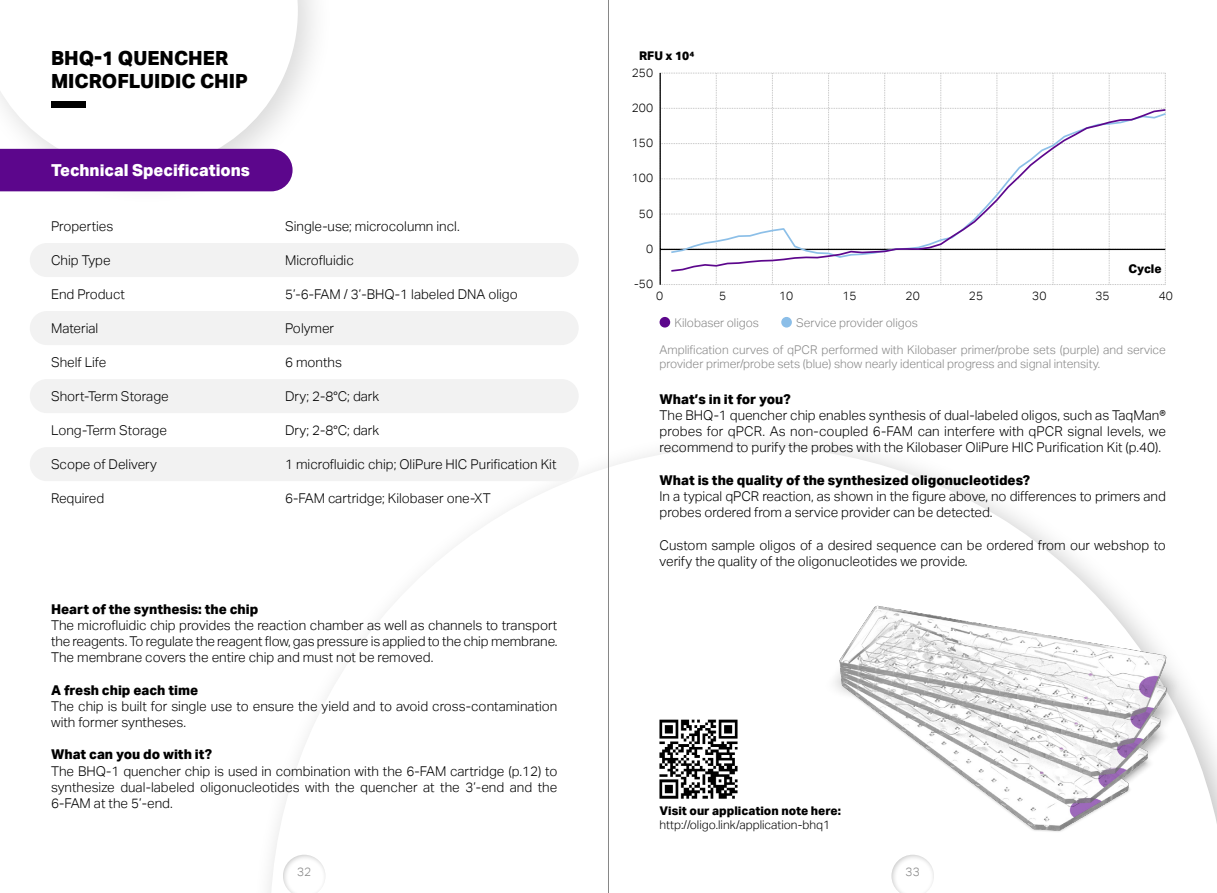
<style>
.page{position:relative;width:1217px;height:893px;background:#fff}
.page>*{position:absolute;margin:0;border:0;box-sizing:border-box;transform-origin:0 0}
.t1{font:800 19.5px/23.4px "Aktiv Grotesk";color:#000}
.t2{font:800 16.5px "Aktiv Grotesk";color:#fff}
.t3{font:300 13.5px/16.2px "Aktiv Grotesk";color:#000;text-align:justify}
.t4{font:800 13.5px "Aktiv Grotesk";color:#000}
.t5{font:300 12px/14.4px "Aktiv Grotesk";color:#878787}
.t6{font:300 12px "Aktiv Grotesk";color:#000}
.t7{font:800 12px "Aktiv Grotesk";color:#000}
</style>
<div class="page">
<svg style="left:275px;top:446px;width:791px;height:398px"></svg>
<div style="left:0;top:0;width:334px;height:206px;background:#000;opacity:.15"></div>
<svg style="left:0;top:0;width:298px;height:170px"></svg>
<div style="left:30px;top:243px;width:548px;height:34px;background:#f2f2f2;border-radius:17px"></div>
<div style="left:30px;top:311px;width:548px;height:34px;background:#f2f2f2;border-radius:17px"></div>
<div style="left:30px;top:379px;width:548px;height:34px;background:#f2f2f2;border-radius:17px"></div>
<div style="left:30px;top:447px;width:548px;height:34px;background:#f2f2f2;border-radius:17px"></div>
<img style="left:738px;top:552px;width:478px;height:292px">
<div style="left:0;top:149px;width:292px;height:42px;background:#5c068c"></div>
<div style="left:659px;top:317px;width:11px;height:11px;background:#5c068c;border-radius:50%"></div>
<div style="left:781px;top:317px;width:10px;height:11px;background:#8bbee8;border-radius:50%"></div>
<svg style="left:660px;top:73px;width:505px;height:212px"></svg>
<hr style="left:660px;top:249px;width:504px;height:1px;background:#000">
<hr style="left:659px;top:73px;width:1px;height:212px;background:#000">
<svg style="left:669px;top:108px;width:497px;height:165px"></svg>
<img style="left:648px;top:708px;width:100px;height:101px">
<div style="left:268px;top:844px;width:69px;height:49px;background:#000;opacity:.25"></div>
<div style="left:876px;top:844px;width:69px;height:49px;background:#000;opacity:.25"></div>
<div style="left:51px;top:101px;width:34px;height:6px;background:#000"></div>
<hr style="left:608px;top:0;width:1px;height:893px;background:#878787">
<h1 class="t1" style="left:51px;top:47px;width:198px">BHQ-1 QUENCHER<br>MICROFLUIDIC CHIP</h1>
<p class="t2" style="left:51px;top:161px;width:200px">Technical Specifications</p>
<p class="t3" style="left:51px;top:218px;width:64px">Properties</p>
<p class="t3" style="left:51px;top:252px;width:61px">Chip Type</p>
<p class="t3" style="left:51px;top:286px;width:75px">End Product</p>
<p class="t3" style="left:51px;top:320px;width:49px">Material</p>
<p class="t3" style="left:51px;top:354px;width:57px">Shelf Life</p>
<p class="t3" style="left:51px;top:388px;width:119px">Short-Term Storage</p>
<p class="t3" style="left:51px;top:422px;width:117px">Long-Term Storage</p>
<p class="t3" style="left:51px;top:456px;width:107px">Scope of Delivery</p>
<p class="t3" style="left:51px;top:490px;width:55px">Required</p>
<p class="t3" style="left:285px;top:218px;width:176px">Single-use; microcolumn incl.</p>
<p class="t3" style="left:285px;top:252px;width:70px">Microfluidic</p>
<p class="t3" style="left:285px;top:286px;width:234px">5’-6-FAM / 3’-BHQ-1 labeled DNA oligo</p>
<p class="t3" style="left:285px;top:320px;width:50px">Polymer</p>
<p class="t3" style="left:285px;top:354px;width:58px">6 months</p>
<p class="t3" style="left:285px;top:388px;width:95px">Dry; 2-8°C; dark</p>
<p class="t3" style="left:285px;top:422px;width:95px">Dry; 2-8°C; dark</p>
<p class="t3" style="left:285px;top:456px;width:273px">1 microfluidic chip; OliPure HIC Purification Kit</p>
<p class="t3" style="left:285px;top:490px;width:207px">6-FAM cartridge; Kilobaser one-XT</p>
<p class="t4" style="left:51px;top:601px;width:209px">Heart of the synthesis: the chip</p>
<p class="t3" style="left:51px;top:617px;width:507px">The microfluidic chip provides the reaction chamber as well as channels to transport the reagents. To regulate the reagent flow, gas pressure is applied to the chip membrane.<br>The membrane covers the entire chip and must not be removed.</p>
<p class="t4" style="left:51px;top:682px;width:148px">A fresh chip each time</p>
<p class="t3" style="left:51px;top:698px;width:507px">The chip is built for single use to ensure the yield and to avoid cross-contamination with former syntheses.</p>
<p class="t4" style="left:51px;top:747px;width:162px">What can you do with it?</p>
<p class="t3" style="left:51px;top:763px;width:507px">The BHQ-1 quencher chip is used in combination with the 6-FAM cartridge (p.12) to synthesize dual-labeled oligonucleotides with the quencher at the 3’-end and the 6-FAM at the 5’-end.</p>
<p class="t7" style="left:639px;top:48px;width:57px">RFU x 10⁴</p>
<p class="t6" style="left:631px;top:65px;width:23px">250</p>
<p class="t6" style="left:631px;top:101px;width:23px">200</p>
<p class="t6" style="left:631px;top:136px;width:23px">150</p>
<p class="t6" style="left:631px;top:171px;width:23px">100</p>
<p class="t6" style="left:638px;top:206px;width:16px">50</p>
<p class="t6" style="left:646px;top:242px;width:9px">0</p>
<p class="t6" style="left:634px;top:277px;width:20px">-50</p>
<p class="t7" style="left:1128px;top:262px;width:35px">Cycle</p>
<p class="t6" style="left:656px;top:289px;width:9px">0</p>
<p class="t6" style="left:719px;top:289px;width:9px">5</p>
<p class="t6" style="left:778px;top:289px;width:16px">10</p>
<p class="t6" style="left:842px;top:289px;width:16px">15</p>
<p class="t6" style="left:905px;top:289px;width:16px">20</p>
<p class="t6" style="left:1031px;top:289px;width:16px">30</p>
<p class="t6" style="left:968px;top:289px;width:16px">25</p>
<p class="t6" style="left:1095px;top:289px;width:16px">35</p>
<p class="t6" style="left:1158px;top:289px;width:16px">40</p>
<p class="t5" style="left:674px;top:315px;width:86px">Kilobaser oligos</p>
<p class="t5" style="left:796px;top:315px;width:123px">Service provider oligos</p>
<p class="t5" style="left:659px;top:342px;width:507px">Amplification curves of qPCR performed with Kilobaser primer/probe sets (purple) and service provider primer/probe sets (blue) show nearly identical progress and signal intensity.</p>
<p class="t4" style="left:659px;top:391px;width:132px">What’s in it for you?</p>
<p class="t3" style="left:659px;top:407px;width:507px">The BHQ-1 quencher chip enables synthesis of dual-labeled oligos, such as TaqMan® probes for qPCR. As non-coupled 6-FAM can interfere with qPCR signal levels, we recommend to purify the probes with the Kilobaser OliPure HIC Purification Kit (p.40).</p>
<p class="t4" style="left:659px;top:472px;width:372px">What is the quality of the synthesized oligonucleotides?</p>
<p class="t3" style="left:659px;top:488px;width:507px">In a typical qPCR reaction, as shown in the figure above, no differences to primers and probes ordered from a service provider can be detected.</p>
<p class="t3" style="left:659px;top:537px;width:507px">Custom sample oligos of a desired sequence can be ordered from our webshop to verify the quality of the oligonucleotides we provide.</p>
<p class="t7" style="left:659px;top:804px;width:183px">Visit our application note here:</p>
<p class="t6" style="left:659px;top:818px;width:172px">http://oligo.link/application-bhq1</p>
<p class="t5" style="left:297px;top:865px;width:16px">32</p>
<p class="t5" style="left:905px;top:865px;width:16px">33</p>
</div>
